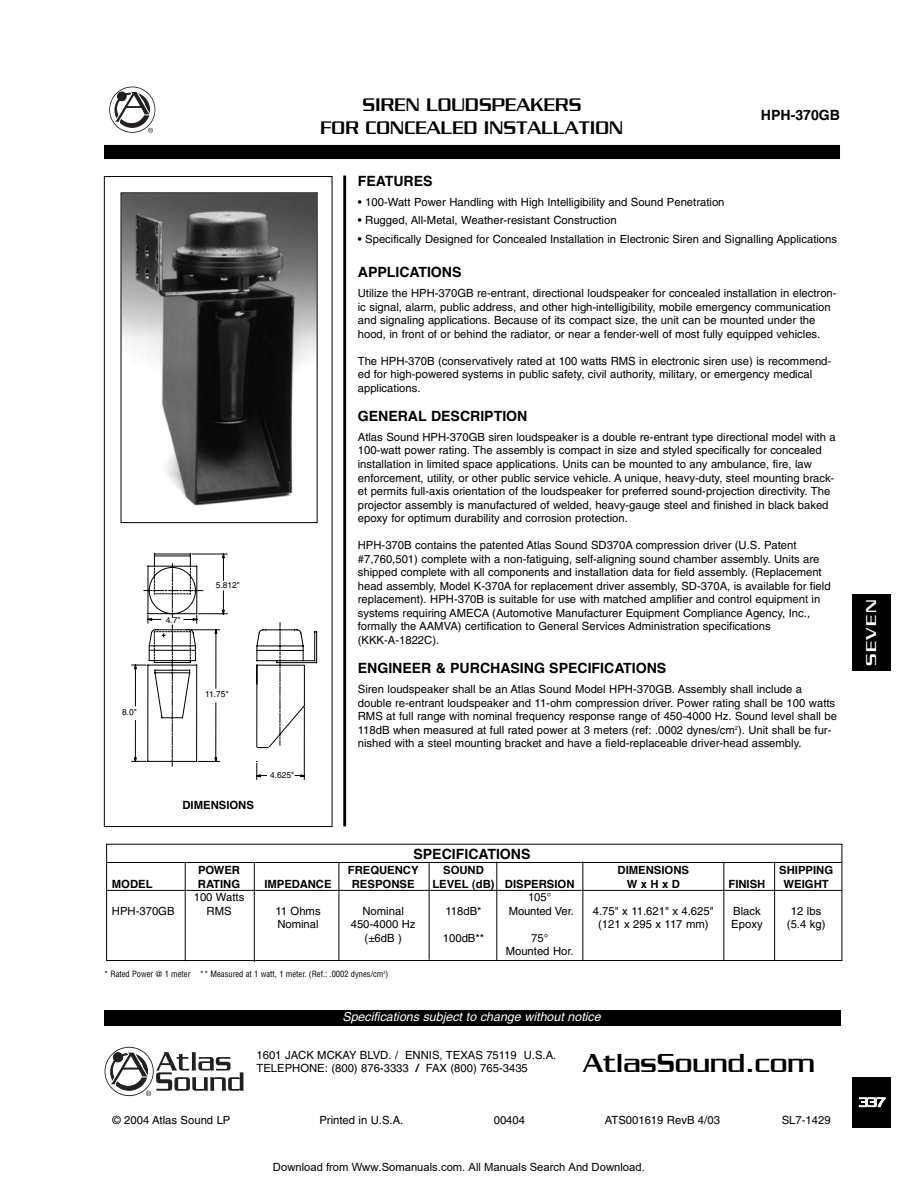
<style>
.page{position:relative;width:918px;height:1188px;background:#fff}
.page>*{position:absolute;margin:0;border:0;box-sizing:border-box;transform-origin:0 0}
.t1{font:600 28.2px "Chainlink";color:#000}
.t2{font:600 19.8px/23.7px "Chainlink";color:#000;text-align:center}
.t3{font:600 15.45px "Chainlink";letter-spacing:.07em;color:#fff;scale:1.25 1}
.t4{font:700 14.1px "Helvetica";color:#000}
.t5{font:600 14.1px "Chainlink";color:#fff}
.t6{font:italic 12.45px "Helvetica";color:#fff}
.t7{font:11.25px/13.5px "Helvetica";color:#000}
.t8{font:700 11.25px "Helvetica";color:#000}
.t9{font:11.25px "Arial";color:#000}
.t10{font:condensed 8.4px "Helvetica";color:#000}
.t11{font:8.4px "Helvetica";color:#000}
.s1{font-weight:700}
</style>
<div class="page">
<div style="left:104px;top:145px;width:736px;height:14px;background:#000"></div>
<svg style="left:110px;top:87px;width:45px;height:45px"></svg>
<svg style="left:113px;top:90px;width:42px;height:43px"></svg>
<svg style="left:105px;top:1048px;width:48px;height:47px"></svg>
<svg style="left:109px;top:1051px;width:135px;height:45px"></svg>
<div style="left:853px;top:1077px;width:38px;height:51px;background:#000"></div>
<div style="left:853px;top:595px;width:38px;height:76px;background:#000"></div>
<div style="left:104px;top:1010px;width:736px;height:16px;background:#000"></div>
<hr style="left:343px;top:176px;width:3px;height:650px;background:#000">
<div style="left:104px;top:176px;width:228px;height:651px;border:1px solid #000"></div>
<div style="left:106px;top:844px;width:736px;height:117px;border:1px solid #000"></div>
<hr style="left:107px;top:862px;width:735px;height:1px;background:#000">
<hr style="left:774px;top:862px;width:1px;height:99px;background:#000">
<hr style="left:723px;top:863px;width:1px;height:98px;background:#000">
<hr style="left:582px;top:862px;width:1px;height:98px;background:#000">
<hr style="left:496px;top:862px;width:1px;height:99px;background:#000">
<hr style="left:106px;top:890px;width:736px;height:1px;background:#000">
<hr style="left:185px;top:862px;width:1px;height:99px;background:#000">
<hr style="left:254px;top:862px;width:1px;height:100px;background:#000">
<hr style="left:339px;top:862px;width:1px;height:99px;background:#000">
<hr style="left:429px;top:863px;width:1px;height:97px;background:#000">
<img style="left:123px;top:194px;width:193px;height:312px">
<svg style="left:131px;top:553px;width:187px;height:227px"></svg>
<div style="left:253px;top:748px;width:22px;height:13px;background:#fff"></div>
<svg style="left:257px;top:747px;width:12px;height:1px"></svg>
<p class="t11" style="left:122px;top:709px;width:16px">8.0"</p>
<p class="t11" style="left:166px;top:617px;width:16px">4.7"</p>
<p class="t11" style="left:216px;top:582px;width:26px">5.812"</p>
<p class="t11" style="left:205px;top:691px;width:25px">11.75"</p>
<p class="t8" style="left:183px;top:800px;width:73px">DIMENSIONS</p>
<p class="t11" style="left:270px;top:772px;width:26px">4.625"</p>
<h2 class="t2" style="left:321px;top:95px;width:304px">SIREN LOUDSPEAKERS<br>FOR CONCEALED INSTALLATION</h2>
<p class="t4" style="left:761px;top:109px;width:81px">HPH-370GB</p>
<p class="t4" style="left:358px;top:175px;width:76px">FEATURES</p>
<p class="t7" style="left:358px;top:196px;width:368px">• 100-Watt Power Handling with High Intelligibility and Sound Penetration</p>
<p class="t7" style="left:358px;top:215px;width:260px">• Rugged, All-Metal, Weather-resistant Construction</p>
<p class="t7" style="left:358px;top:233px;width:481px">• Specifically Designed for Concealed Installation in Electronic Siren and Signalling Applications</p>
<p class="t4" style="left:358px;top:266px;width:105px">APPLICATIONS</p>
<p class="t7" style="left:358px;top:287px;width:480px">Utilize the HPH-370GB re-entrant, directional loudspeaker for concealed installation in electron&shy;ic signal, alarm, public address, and other high-intelligibility, mobile emergency communication and signaling applications. Because of its compact size, the unit can be mounted under the hood, in front of or behind the radiator, or near a fender-well of most fully equipped vehicles.</p>
<p class="t7" style="left:358px;top:355px;width:475px">The HPH-370B (conservatively rated at 100 watts RMS in electronic siren use) is recommend&shy;ed for high-powered systems in public safety, civil authority, military, or emergency medical applications.</p>
<p class="t4" style="left:358px;top:410px;width:171px">GENERAL DESCRIPTION</p>
<p class="t7" style="left:358px;top:431px;width:479px">Atlas Sound HPH-370GB siren loudspeaker is a double re-entrant type directional model with a 100-watt power rating. The assembly is compact in size and styled specifically for concealed installation in limited space applications. Units can be mounted to any ambulance, fire, law enforcement, utility, or other public service vehicle. A unique, heavy-duty, steel mounting brack&shy;et permits full-axis orientation of the loudspeaker for preferred sound-projection directivity. The projector assembly is manufactured of welded, heavy-gauge steel and finished in black baked epoxy for optimum durability and corrosion protection.</p>
<p class="t7" style="left:358px;top:540px;width:474px">HPH-370B contains the patented Atlas Sound SD370A compression driver (U.S. Patent #7,760,501) complete with a non-fatiguing, self-aligning sound chamber assembly. Units are shipped complete with all components and installation data for field assembly. (Replacement head assembly, Model K-370A for replacement driver assembly, SD-370A, is available for field replacement). HPH-370B is suitable for use with matched amplifier and control equipment in systems requiring AMECA (Automotive Manufacturer Equipment Compliance Agency, Inc., formally the AAMVA) certification to General Services Administration specifications (KKK-A-1822C).</p>
<p class="t4" style="left:358px;top:662px;width:310px">ENGINEER &amp; PURCHASING SPECIFICATIONS</p>
<p class="t7" style="left:358px;top:683px;width:481px">Siren loudspeaker shall be an Atlas Sound Model HPH-370GB. Assembly shall include a double re-entrant loudspeaker and 11-ohm compression driver. Power rating shall be 100 watts RMS at full range with nominal frequency response range of 450-4000 Hz. Sound level shall be 118dB when measured at full rated power at 3 meters (ref: .0002 dynes/cm<sup>2</sup>). Unit shall be fur&shy;nished with a steel mounting bracket and have a field-replaceable driver-head assembly.</p>
<p class="t4" style="left:414px;top:848px;width:119px">SPECIFICATIONS</p>
<p class="t8" style="left:198px;top:865px;width:44px">POWER</p>
<p class="t8" style="left:348px;top:865px;width:72px">FREQUENCY</p>
<p class="t8" style="left:443px;top:865px;width:42px">SOUND</p>
<p class="t8" style="left:618px;top:865px;width:73px">DIMENSIONS</p>
<p class="t8" style="left:779px;top:865px;width:55px">SHIPPING</p>
<p class="t8" style="left:112px;top:879px;width:42px">MODEL</p>
<p class="t8" style="left:198px;top:879px;width:44px">RATING</p>
<p class="t8" style="left:264px;top:879px;width:69px">IMPEDANCE</p>
<p class="t8" style="left:352px;top:879px;width:64px">RESPONSE</p>
<p class="t8" style="left:432px;top:879px;width:144px">LEVEL (dB) DISPERSION</p>
<p class="t8" style="left:627px;top:879px;width:55px">W x H x D</p>
<p class="t8" style="left:728px;top:879px;width:38px">FINISH</p>
<p class="t8" style="left:784px;top:879px;width:47px">WEIGHT</p>
<p class="t7" style="left:194px;top:892px;width:52px">100 Watts</p>
<p class="t7" style="left:528px;top:892px;width:25px">105°</p>
<p class="t7" style="left:112px;top:905px;width:64px">HPH-370GB</p>
<p class="t7" style="left:207px;top:905px;width:27px">RMS</p>
<p class="t7" style="left:275px;top:905px;width:47px">11 Ohms</p>
<p class="t7" style="left:363px;top:905px;width:43px">Nominal</p>
<p class="t7" style="left:445px;top:905px;width:38px">118dB*</p>
<p class="t7" style="left:509px;top:905px;width:66px">Mounted Ver.</p>
<p class="t7" style="left:593px;top:905px;width:122px">4.75" x 11.621" x 4.625"</p>
<p class="t7" style="left:733px;top:905px;width:29px">Black</p>
<p class="t7" style="left:791px;top:905px;width:32px">12 lbs</p>
<p class="t7" style="left:277px;top:919px;width:43px">Nominal</p>
<p class="t7" style="left:351px;top:919px;width:66px">450-4000 Hz</p>
<p class="t7" style="left:598px;top:919px;width:112px">(121 x 295 x 117 mm)</p>
<p class="t7" style="left:731px;top:919px;width:33px">Epoxy</p>
<p class="t7" style="left:787px;top:919px;width:40px">(5.4 kg)</p>
<p class="t7" style="left:365px;top:932px;width:39px">(±6dB )</p>
<p class="t7" style="left:443px;top:932px;width:43px">100dB**</p>
<p class="t7" style="left:506px;top:932px;width:70px;text-align:center">75°<br>Mounted Hor.</p>
<p class="t10" style="left:104px;top:971px;width:286px">* Rated Power @ 1 meter ** Measured at 1 watt, 1 meter. (Ref.: .0002 dynes/cm<sup>2</sup>)</p>
<p class="t6" style="left:342px;top:1012px;width:262px">Specifications subject to change without notice</p>
<p class="t7" style="left:257px;top:1050px;width:301px;line-height:12.8px">1601 JACK MCKAY BLVD. / ENNIS, TEXAS 75119 U.S.A.<br>TELEPHONE: (800) 876-3333 <span class="s1">/</span> FAX (800) 765-3435</p>
<h1 class="t1" style="left:583px;top:1054px;width:234px">AtlasSound.com</h1>
<p class="t7" style="left:112px;top:1114px;width:120px">© 2004 Atlas Sound LP</p>
<p class="t7" style="left:319px;top:1114px;width:85px">Printed in U.S.A.</p>
<p class="t7" style="left:494px;top:1114px;width:33px">00404</p>
<p class="t7" style="left:605px;top:1114px;width:117px">ATS001619 RevB 4/03</p>
<p class="t7" style="left:782px;top:1114px;width:50px">SL7-1429</p>
<p class="t9" style="left:273px;top:1160px;width:373px">Download from Www.Somanuals.com. All Manuals Search And Download.</p>
<h3 class="t3" style="left:866px;top:666px;width:55px;rotate:-90deg">SEVEN</h3>
<p class="t5" style="left:859px;top:1098px;width:28px">337</p>
</div>
